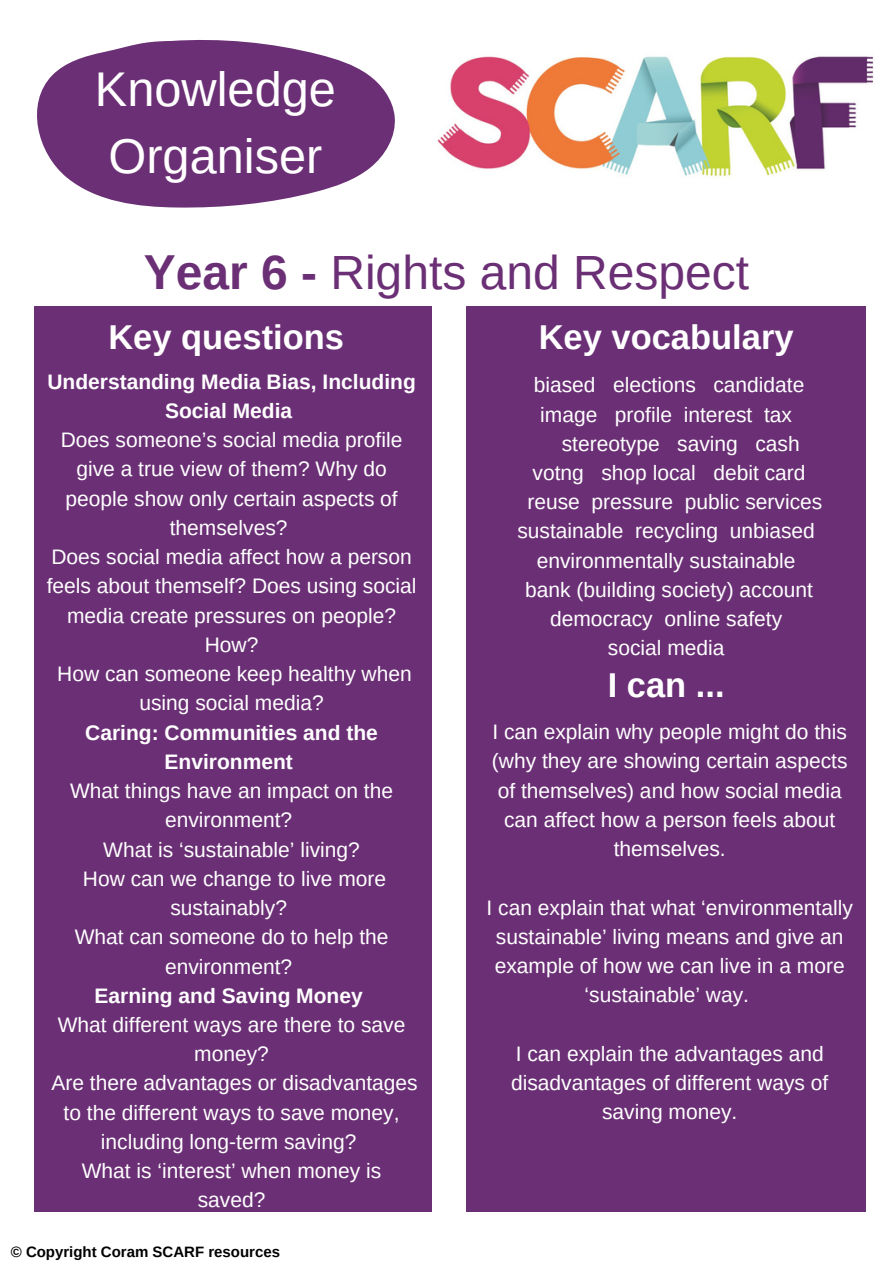
<style>
.page{position:relative;width:893px;height:1264px;background:#fff}
.page>*{position:absolute;margin:0;border:0;box-sizing:border-box;transform-origin:0 0}
.t1{font:48.75px/67.5px "Arimo";color:#fff}
.t2{font:48px "Arimo";color:#6b2f75}
.t3{font:700 34.5px "Arimo";color:#fff}
.t4{font:21px/29.2px "Arimo";color:#fff;text-align:center}
.t5{font:700 21px/29.2px "Arimo";color:#fff;text-align:center}
.t6{font:700 15px "Arimo";color:#000}
.s1{font-weight:700}
</style>
<div class="page">
<svg style="left:37px;top:39px;width:358px;height:169px;fill:#6b2f75"></svg>
<img style="left:437px;top:56px;width:437px;height:121px">
<div style="left:34px;top:306px;width:397px;height:905px;background:#6b2f75"></div>
<div style="left:466px;top:306px;width:399px;height:905px;background:#6b2f75"></div>
<h1 class="t1" style="left:95px;top:55px;width:242px">Knowledge<br>Organiser</h1>
<h2 class="t2" style="left:144px;top:245px;width:606px"><span class="s1">Year 6 -</span> Rights and Respect</h2>
<h3 class="t3" style="left:108px;top:318px;width:237px">Key questions</h3>
<h3 class="t3" style="left:538px;top:318px;width:256px">Key vocabulary</h3>
<p class="t5" style="left:47px;top:367px;width:370px">Understanding Media Bias, Including<br>Social Media</p>
<p class="t4" style="left:47px;top:425px;width:371px">Does someone’s social media profile give a true view of them? Why do people show only certain aspects of themselves?<br>Does social media affect how a person feels about themself? Does using social media create pressures on people?<br>How?<br>How can someone keep healthy when using social media?</p>
<p class="t5" style="left:85px;top:717px;width:294px">Caring: Communities and the<br>Environment</p>
<p class="t4" style="left:70px;top:776px;width:324px">What things have an impact on the environment?<br>What is ‘sustainable’ living?<br>How can we change to live more sustainably?<br>What can someone do to help the environment?</p>
<p class="t5" style="left:95px;top:980px;width:269px">Earning and Saving Money</p>
<p class="t4" style="left:51px;top:1010px;width:368px">What different ways are there to save money?<br>Are there advantages or disadvantages to the different ways to save money, including long-term saving?<br>What is ‘interest’ when money is saved?</p>
<p class="t4" style="left:533px;top:370px;width:272px">biased elections candidate</p>
<p class="t4" style="left:540px;top:399px;width:253px">image profile interest tax</p>
<p class="t4" style="left:561px;top:429px;width:239px">stereotype saving cash</p>
<p class="t4" style="left:532px;top:458px;width:274px">votng shop local debit card</p>
<p class="t4" style="left:527px;top:487px;width:296px">reuse pressure public services</p>
<p class="t4" style="left:517px;top:516px;width:299px">sustainable recycling unbiased</p>
<p class="t4" style="left:536px;top:546px;width:260px">environmentally sustainable</p>
<p class="t4" style="left:525px;top:575px;width:289px">bank (building society) account</p>
<p class="t4" style="left:550px;top:604px;width:233px">democracy online safety</p>
<p class="t4" style="left:607px;top:633px;width:118px">social media</p>
<h3 class="t3" style="left:607px;top:666px;width:118px">I can ...</h3>
<p class="t4" style="left:492px;top:717px;width:357px">I can explain why people might do this (why they are showing certain aspects of themselves) and how social media can affect how a person feels about themselves.</p>
<p class="t4" style="left:486px;top:892px;width:368px">I can explain that what ‘environmentally sustainable’ living means and give an example of how we can live in a more ‘sustainable’ way.</p>
<p class="t4" style="left:511px;top:1038px;width:319px">I can explain the advantages and disadvantages of different ways of saving money.</p>
<p class="t6" style="left:11px;top:1243px;width:271px">© Copyright Coram SCARF resources</p>
</div>
